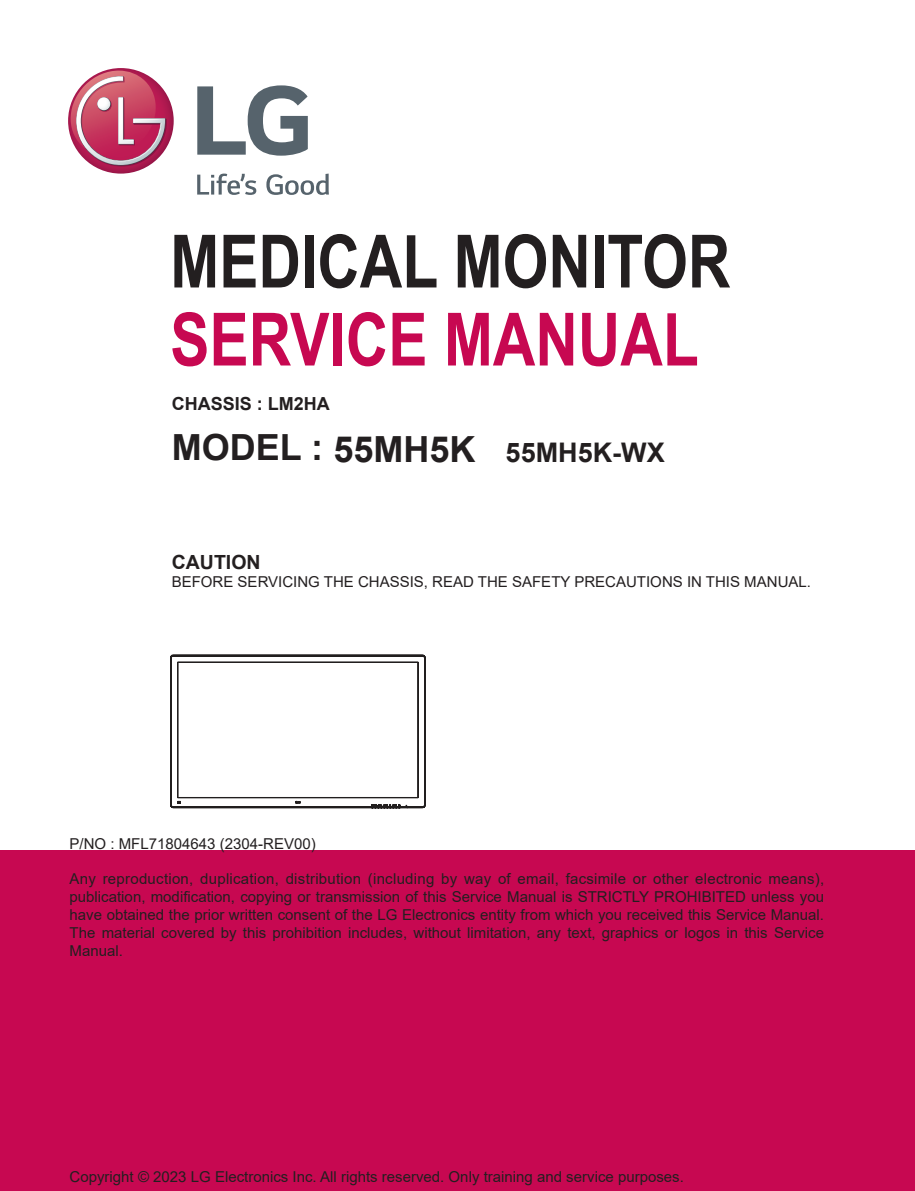
<style>
.page{position:relative;width:915px;height:1191px;background:#fff}
.page>*{position:absolute;margin:0;border:0;box-sizing:border-box;transform-origin:0 0}
.Body{font:700 73.5px "Arial";color:#231f20;scale:.8 1}
.t1{font:700 73.5px "Arial";color:#c70851;scale:.8 1}
.t2{font:700 36px "Arial";color:#231f20}
.Body-2{font:700 27px "Arial";color:#231f20}
.t3{font:700 19.5px "Arial";color:#231f20}
.Body-3{font:700 18px "Arial";color:#231f20}
.t4{font:15px/18px "Arial";color:#231f20;text-align:justify}
.s1{font-size:36px}
</style>
<div class="page">
<div style="left:0;top:850px;width:914px;height:341px;background:#c70851"></div>
<svg style="left:197px;top:174px;width:59px;height:21px"></svg>
<svg style="left:266px;top:174px;width:63px;height:21px"></svg>
<svg style="left:197px;top:85px;width:111px;height:71px"></svg>
<svg style="left:68px;top:68px;width:106px;height:106px"></svg>
<svg style="left:68px;top:71px;width:99px;height:95px"></svg>
<svg style="left:172px;top:656px;width:253px;height:152px"></svg>
<div style="left:170px;top:654px;width:255px;height:154px;border:1px solid #211e1e;border-radius:2px"></div>
<div style="left:177px;top:662px;width:241px;height:135px;border:1px solid #211e1e"></div>
<p class="Body" style="left:170px;top:210px;width:701px">MEDICAL MONITOR</p>
<h1 class="t1" style="left:170px;top:288px;width:662px">SERVICE MANUAL</h1>
<p class="Body-3" style="left:172px;top:391px;width:160px">CHASSIS : LM2HA</p>
<h2 class="t2" style="left:172px;top:422px;width:153px">MODEL :</h2>
<p class="Body-2" style="left:333px;top:433px;width:333px"><span class="s1">55MH5K</span> 55MH5K-WX</p>
<h3 class="t3" style="left:172px;top:548px;width:90px">CAUTION</h3>
<p class="t4" style="left:172px;top:572px;width:640px">BEFORE SERVICING THE CHASSIS, READ THE SAFETY PRECAUTIONS IN THIS MANUAL.</p>
<p class="t4" style="left:70px;top:835px;width:247px">P/NO : MFL71804643 (2304-REV00)</p>
<p class="t4" style="left:70px;top:870px;width:756px">Any reproduction, duplication, distribution (including by way of email, facsimile or other electronic means), publication, modification, copying or transmission of this Service Manual is STRICTLY PROHIBITED unless you have obtained the prior written consent of the LG Electronics entity from which you received this Service Manual.<br>The material covered by this prohibition includes, without limitation, any text, graphics or logos in this Service Manual.</p>
<p class="t4" style="left:70px;top:1167px;width:615px">Copyright © 2023 LG Electronics Inc. All rights reserved. Only training and service purposes.</p>
</div>
